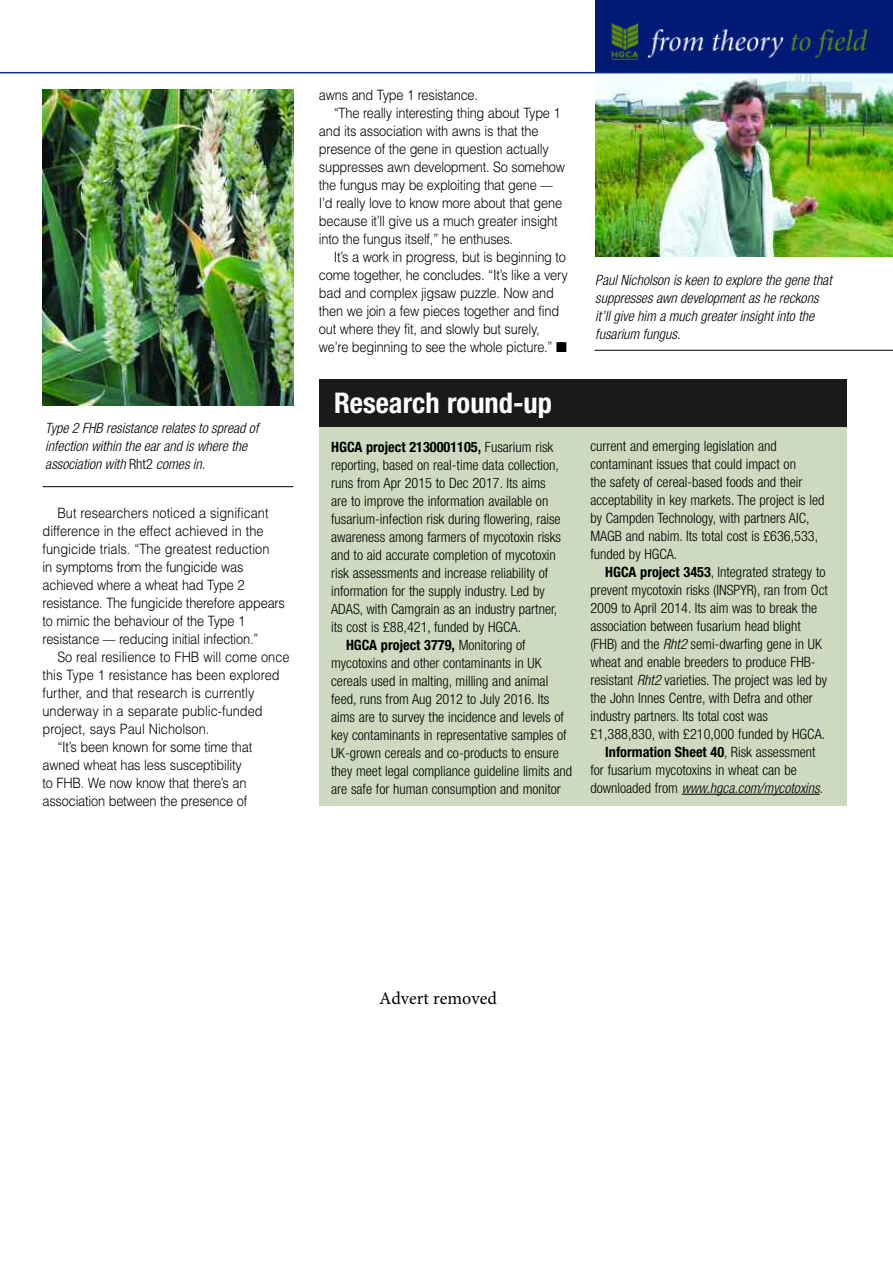
<style>
.page{position:relative;width:893px;height:1263px;background:#fff}
.page>*{position:absolute;margin:0;border:0;box-sizing:border-box;transform-origin:0 0}
.t1{font:700 condensed 28.5px "Helvetica Neue";color:#fff}
.t2{font:18px "Minion Pro";color:#000}
.t3{font:300 condensed 14.25px/18px "Helvetica Neue";color:#000}
.t4{font:300 14.25px/18px "Helvetica";letter-spacing:-.015em;color:#000;scale:.9 1}
.t5{font:italic 300 condensed 14.25px/18px "Helvetica Neue";color:#000}
.t6{font:700 condensed 14.25px "Helvetica Neue";color:#000}
.s1{font-style:normal}
.s2{font-weight:300}
.s3{font-weight:700}
.s4{font-style:italic}
</style>
<div class="page">
<img style="left:595px;top:0;width:298px;height:72px">
<img style="left:43px;top:89px;width:250px;height:316px">
<img style="left:595px;top:73px;width:298px;height:184px">
<hr style="left:0;top:72px;width:893px;height:1px;background:#0e2b8e">
<hr style="left:594px;top:350px;width:299px;height:1px;background:#000">
<hr style="left:43px;top:486px;width:250px;height:1px;background:#000">
<div style="left:319px;top:415px;width:527px;height:391px;background:#cedabf"></div>
<div style="left:319px;top:379px;width:527px;height:47px;background:#1a1a1a"></div>
<svg style="left:682px;top:794px;width:24px;height:1px"></svg>
<hr style="left:706px;top:794px;width:67px;height:1px;background:#000">
<hr style="left:773px;top:794px;width:47px;height:1px;background:#000">
<p class="t5" style="left:45px;top:420px;width:215px">Type 2 FHB resistance relates to spread of infection within the ear and is where the association with <span class="s1">Rht2</span> comes in.</p>
<p class="t4" style="left:43px;top:504px;width:271px;text-indent:15px">But researchers noticed a significant difference in the effect achieved in the fungicide trials. “The greatest reduction<br>in symptoms from the fungicide was achieved where a wheat had Type 2 resistance. The fungicide therefore appears to mimic the behaviour of the Type 1 resistance –– reducing initial infection.”</p>
<p class="t4" style="left:57px;top:648px;width:260px">So real resilience to FHB will come once</p>
<p class="t4" style="left:43px;top:666px;width:265px">this Type 1 resistance has been explored</p>
<p class="t4" style="left:43px;top:684px;width:237px">further, and that research is currently</p>
<p class="t4" style="left:43px;top:702px;width:246px">underway in a separate public-funded</p>
<p class="t4" style="left:43px;top:720px;width:187px">project, says Paul Nicholson.</p>
<p class="t4" style="left:57px;top:738px;width:218px">“It’s been known for some time that</p>
<p class="t4" style="left:43px;top:756px;width:223px">awned wheat has less susceptibility</p>
<p class="t4" style="left:43px;top:774px;width:228px">to FHB. We now know that there’s an</p>
<p class="t4" style="left:43px;top:792px;width:229px">association between the presence of</p>
<p class="t4" style="left:319px;top:86px;width:178px">awns and Type 1 resistance.</p>
<p class="t4" style="left:334px;top:104px;width:254px">“The really interesting thing about Type 1</p>
<p class="t4" style="left:319px;top:122px;width:246px">and its association with awns is that the</p>
<p class="t4" style="left:319px;top:140px;width:257px">presence of the gene in question actually</p>
<p class="t4" style="left:319px;top:158px;width:275px">suppresses awn development. So somehow</p>
<p class="t4" style="left:319px;top:176px;width:262px">the fungus may be exploiting that gene ––</p>
<p class="t4" style="left:319px;top:194px;width:272px">I’d really love to know more about that gene</p>
<p class="t4" style="left:319px;top:212px;width:267px">because it’ll give us a much greater insight</p>
<p class="t4" style="left:319px;top:230px;width:217px">into the fungus itself,” he enthuses.</p>
<p class="t4" style="left:334px;top:248px;width:260px">It’s a work in progress, but is beginning to</p>
<p class="t4" style="left:319px;top:266px;width:278px">come together, he concludes. “It’s like a very</p>
<p class="t4" style="left:319px;top:284px;width:263px">bad and complex jigsaw puzzle. Now and</p>
<p class="t4" style="left:319px;top:302px;width:269px">then we join a few pieces together and find</p>
<p class="t4" style="left:319px;top:320px;width:247px">out where they fit, and slowly but surely,</p>
<p class="t4" style="left:319px;top:338px;width:277px">we’re beginning to see the whole picture.” ■</p>
<h1 class="t1" style="left:334px;top:393px;width:220px">Research round-up</h1>
<p class="t6" style="left:331px;top:442px;width:224px">HGCA project 2130001105, <span class="s2">Fusarium risk</span></p>
<p class="t3" style="left:331px;top:458px;width:229px">reporting, based on real-time data collection,</p>
<p class="t3" style="left:331px;top:476px;width:216px">runs from Apr 2015 to Dec 2017. Its aims</p>
<p class="t3" style="left:331px;top:494px;width:219px">are to improve the information available on</p>
<p class="t3" style="left:331px;top:512px;width:231px">fusarium-infection risk during flowering, raise</p>
<p class="t3" style="left:331px;top:530px;width:232px">awareness among farmers of mycotoxin risks</p>
<p class="t3" style="left:331px;top:548px;width:226px">and to aid accurate completion of mycotoxin</p>
<p class="t3" style="left:331px;top:566px;width:219px">risk assessments and increase reliability of</p>
<p class="t3" style="left:331px;top:584px;width:215px">information for the supply industry. Led by</p>
<p class="t3" style="left:331px;top:602px;width:228px">ADAS, with Camgrain as an industry partner,</p>
<p class="t3" style="left:331px;top:620px;width:191px">its cost is £88,421, funded by HGCA.</p>
<p class="t6" style="left:346px;top:640px;width:181px">HGCA project 3779, <span class="s2">Monitoring of</span></p>
<p class="t3" style="left:331px;top:656px;width:212px">mycotoxins and other contaminants in UK</p>
<p class="t3" style="left:331px;top:674px;width:219px">cereals used in malting, milling and animal</p>
<p class="t3" style="left:331px;top:692px;width:220px">feed, runs from Aug 2012 to July 2016. Its</p>
<p class="t3" style="left:331px;top:710px;width:234px">aims are to survey the incidence and levels of</p>
<p class="t3" style="left:331px;top:728px;width:237px">key contaminants in representative samples of</p>
<p class="t3" style="left:331px;top:746px;width:229px">UK-grown cereals and co-products to ensure</p>
<p class="t3" style="left:331px;top:764px;width:242px">they meet legal compliance guideline limits and</p>
<p class="t3" style="left:331px;top:782px;width:231px">are safe for human consumption and monitor</p>
<p class="t5" style="left:595px;top:272px;width:238px">Paul Nicholson is keen to explore the gene that suppresses awn development as he reckons it’ll give him a much greater insight into the fusarium fungus.</p>
<p class="t3" style="left:590px;top:438px;width:236px">current and emerging legislation and contaminant issues that could impact on<br>the safety of cereal-based foods and their acceptability in key markets. The project is led by Campden Technology, with partners AIC, MAGB and nabim. Its total cost is £636,533, funded by HGCA.</p>
<p class="t3" style="left:605px;top:564px;width:222px"><span class="s3">HGCA project 3453</span>, Integrated strategy to</p>
<p class="t3" style="left:590px;top:582px;width:239px">prevent mycotoxin risks (INSPYR), ran from Oct</p>
<p class="t3" style="left:590px;top:600px;width:228px">2009 to April 2014. Its aim was to break the</p>
<p class="t3" style="left:590px;top:618px;width:212px">association between fusarium head blight</p>
<p class="t3" style="left:590px;top:636px;width:233px">(FHB) and the <span class="s4">Rht2</span> semi-dwarfing gene in UK</p>
<p class="t3" style="left:590px;top:654px;width:227px">wheat and enable breeders to produce FHB-</p>
<p class="t3" style="left:590px;top:672px;width:238px">resistant <span class="s4">Rht2</span> varieties. The project was led by</p>
<p class="t3" style="left:590px;top:690px;width:224px">the John Innes Centre, with Defra and other</p>
<p class="t3" style="left:590px;top:708px;width:179px">industry partners. Its total cost was</p>
<p class="t3" style="left:590px;top:726px;width:236px">£1,388,830, with £210,000 funded by HGCA.</p>
<p class="t6" style="left:605px;top:747px;width:212px">Information Sheet 40<span class="s2">, Risk assessment</span></p>
<p class="t3" style="left:590px;top:762px;width:208px">for fusarium mycotoxins in wheat can be</p>
<p class="t5" style="left:590px;top:780px;width:234px"><span class="s1">downloaded from</span> www.hgca.com/mycotoxins<span class="s1">.</span></p>
<p class="t2" style="left:379px;top:986px;width:119px">Advert removed</p>
</div>
